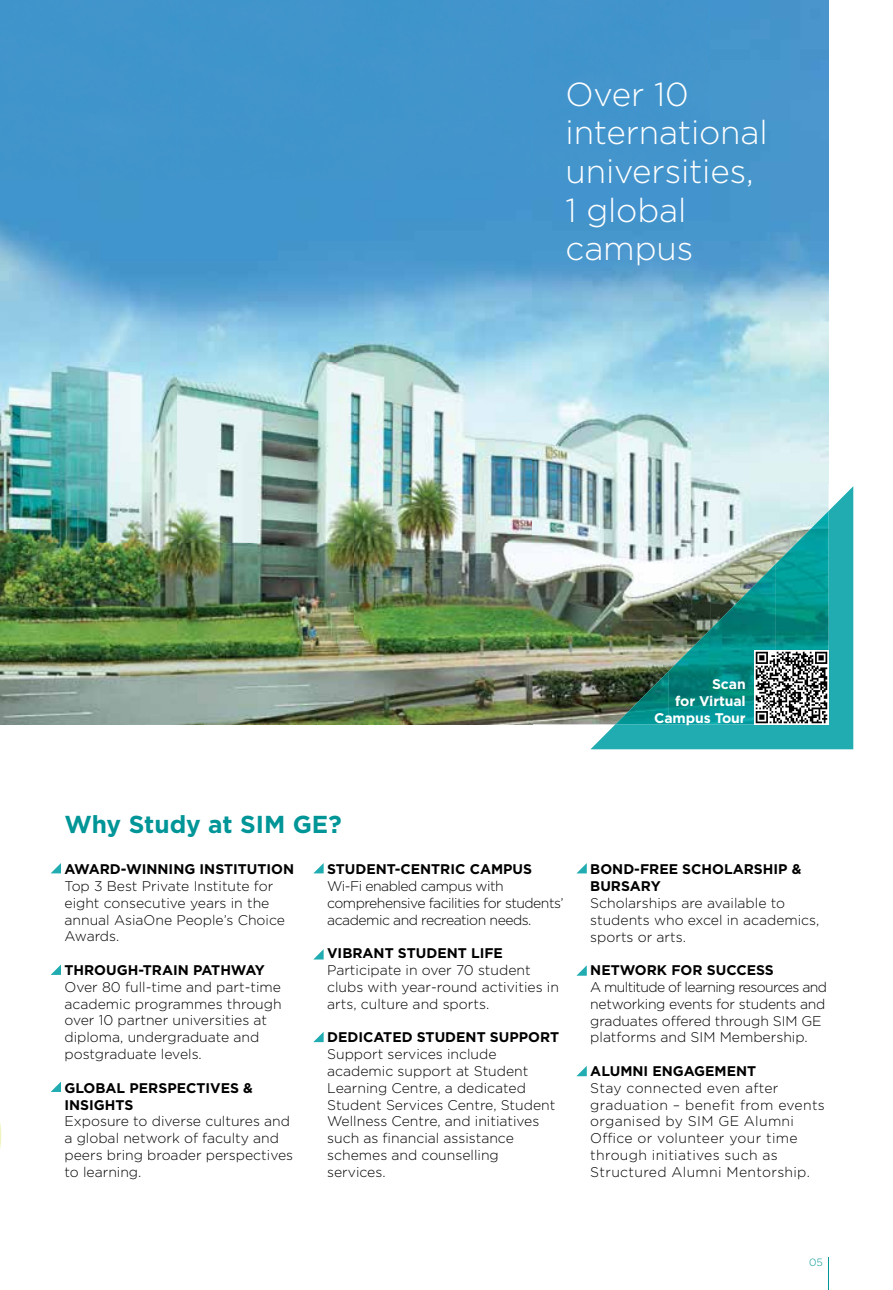
<style>
.page{position:relative;width:893px;height:1290px;background:#fff}
.page>*{position:absolute;margin:0;border:0;box-sizing:border-box;transform-origin:0 0}
.t1{font:300 33.25px/38.5px "Gotham";letter-spacing:-.005em;color:#fff}
.t2{font:700 24.5px "Gotham";color:#009597}
.t3{font:300 14px/16.8px "Gotham";color:#000}
.t4{font:700 14px/16.8px "Gotham";color:#000}
.t5{font:300 14px/16.8px "Gotham";letter-spacing:.025em;color:#000}
.t6{font:300 14px/16.8px "Gotham";letter-spacing:-.02em;color:#000}
.t7{font:300 14px/16.8px "Gotham";letter-spacing:-.035em;color:#000}
.t8{font:700 14px/16.8px "Gotham";letter-spacing:-.01em;color:#fff;text-align:right}
.t9{font:300 10.5px "Gotham";color:#009597}
</style>
<div class="page">
<hr style="left:828px;top:1258px;width:1px;height:32px;background:#009597">
<img style="left:0;top:0;width:710px;height:724px">
<img style="left:710px;top:0;width:119px;height:486px">
<img style="left:591px;top:486px;width:262px;height:263px">
<img style="left:775px;top:511px;width:54px;height:213px">
<img style="left:722px;top:564px;width:54px;height:160px">
<img style="left:668px;top:617px;width:54px;height:107px">
<img style="left:615px;top:671px;width:54px;height:53px">
<svg style="left:51px;top:863px;width:10px;height:10px"></svg>
<svg style="left:313px;top:863px;width:11px;height:10px"></svg>
<svg style="left:51px;top:964px;width:10px;height:11px"></svg>
<svg style="left:314px;top:949px;width:10px;height:10px"></svg>
<svg style="left:51px;top:1081px;width:10px;height:11px"></svg>
<svg style="left:313px;top:1032px;width:11px;height:10px"></svg>
<svg style="left:577px;top:863px;width:10px;height:10px"></svg>
<svg style="left:576px;top:965px;width:11px;height:11px"></svg>
<svg style="left:576px;top:1066px;width:11px;height:10px"></svg>
<img style="left:754px;top:650px;width:74px;height:75px">
<h1 class="t1" style="left:566px;top:74px;width:204px">Over 10 international universities,<br>1 global campus</h1>
<p class="t8" style="left:654px;top:676px;width:93px">Scan<br>for Virtual<br>Campus Tour</p>
<h2 class="t2" style="left:64px;top:808px;width:279px">Why Study at SIM GE?</h2>
<p class="t4" style="left:64px;top:861px;width:231px">AWARD-WINNING INSTITUTION</p>
<p class="t3" style="left:64px;top:877px;width:222px">Top 3 Best Private Institute for eight consecutive years in the annual AsiaOne People’s Choice<br>Awards.</p>
<p class="t4" style="left:64px;top:961px;width:202px">THROUGH-TRAIN PATHWAY</p>
<p class="t3" style="left:64px;top:978px;width:219px">Over 80 full-time and part-time academic programmes through over 10 partner universities at diploma, undergraduate and postgraduate levels.</p>
<p class="t4" style="left:64px;top:1079px;width:190px">GLOBAL PERSPECTIVES &amp;<br>INSIGHTS</p>
<p class="t3" style="left:64px;top:1112px;width:230px">Exposure to diverse cultures and a global network of faculty and peers bring broader perspectives to learning.</p>
<p class="t4" style="left:327px;top:861px;width:206px">STUDENT-CENTRIC CAMPUS</p>
<p class="t7" style="left:327px;top:877px;width:238px">Wi-Fi enabled campus with comprehensive facilities for students’ academic and recreation needs.</p>
<p class="t4" style="left:327px;top:945px;width:177px">VIBRANT STUDENT LIFE</p>
<p class="t3" style="left:327px;top:961px;width:233px">Participate in over 70 student clubs with year-round activities in arts, culture and sports.</p>
<p class="t4" style="left:327px;top:1029px;width:234px">DEDICATED STUDENT SUPPORT</p>
<p class="t3" style="left:327px;top:1045px;width:230px">Support services include academic support at Student<br>Learning Centre, a dedicated<br>Student Services Centre, Student<br>Wellness Centre, and initiatives such as financial assistance schemes and counselling services.</p>
<p class="t4" style="left:590px;top:861px;width:213px">BOND-FREE SCHOLARSHIP &amp;<br>BURSARY</p>
<p class="t3" style="left:590px;top:894px;width:231px">Scholarships are available to students who excel in academics, sports or arts.</p>
<p class="t4" style="left:590px;top:962px;width:185px">NETWORK FOR SUCCESS</p>
<p class="t6" style="left:590px;top:978px;width:238px">A multitude of learning resources and networking events for students and graduates o ffered through SIM GE platforms and SIM Membership.</p>
<p class="t4" style="left:590px;top:1062px;width:168px">ALUMNI ENGAGEMENT</p>
<p class="t5" style="left:590px;top:1079px;width:236px">Stay connected even after graduation – benefit from events organised by SIM GE Alumni<br>Office or volunteer your time through initiatives such as<br>Structured Alumni Mentorship.</p>
<p class="t9" style="left:809px;top:1256px;width:15px">05</p>
</div>
